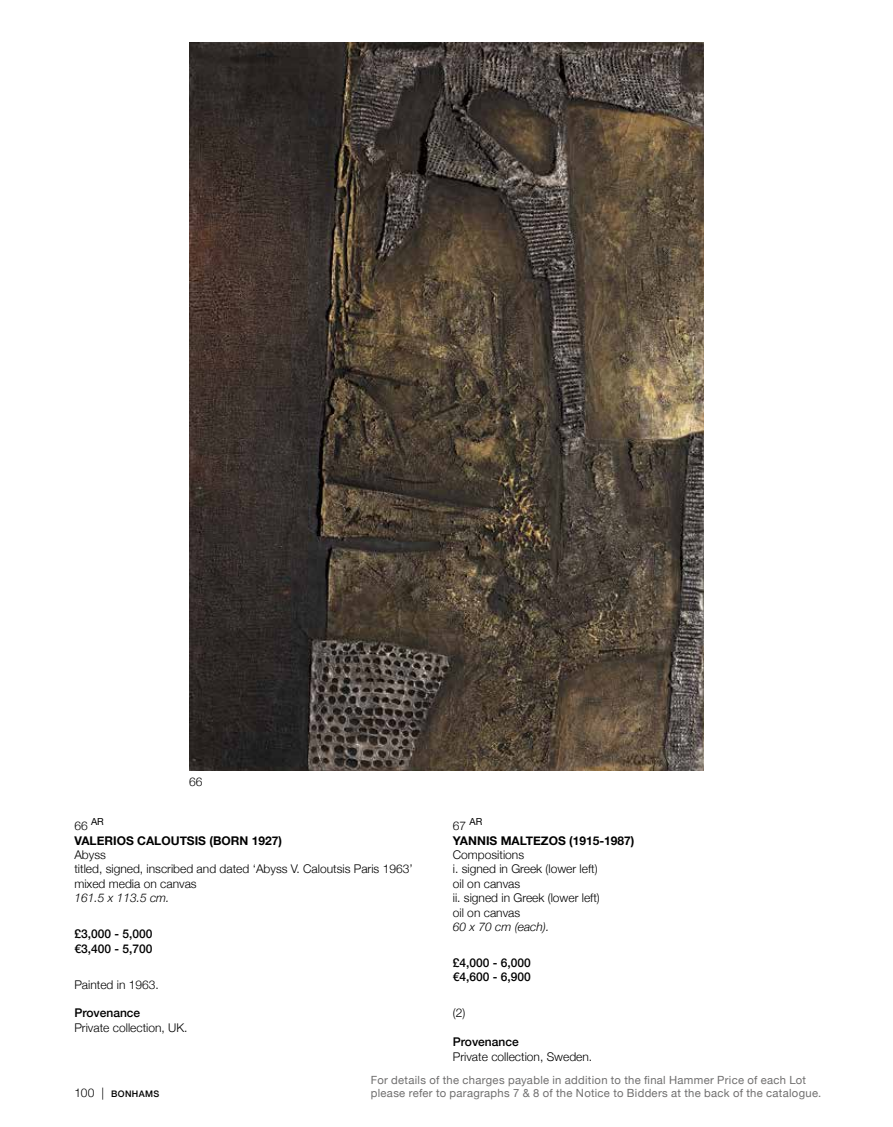
<style>
.page{position:relative;width:893px;height:1127px;background:#fff}
.page>*{position:absolute;margin:0;border:0;box-sizing:border-box;transform-origin:0 0}
.t1{font:300 12px/14.4px "Helvetica Neue";color:#000}
.t2{font:500 12px/14.4px "Helvetica Neue";color:#000}
.t3{font:700 12px "Helvetica Neue";color:#000}
.t4{font:italic 300 12px "Helvetica Neue";color:#000}
.t5{font:11.25px/12.8px "Helvetica Neue";letter-spacing:.025em;color:#706f6f}
.t6{font:9.6px "Helvetica Neue";color:#000}
.t7{font:500 9px "Helvetica Neue";letter-spacing:.035em;color:#000}
.s1{font-weight:300;font-size:12px}
</style>
<div class="page">
<img style="left:189px;top:43px;width:515px;height:728px">
<p class="t1" style="left:189px;top:773px;width:15px">66</p>
<p class="t6" style="left:91px;top:814px;width:14px">AR</p>
<p class="t3" style="left:74px;top:831px;width:209px">VALERIOS CALOUTSIS (BORN 1927)</p>
<p class="t1" style="left:74px;top:846px;width:340px">Abyss<br>titled, signed, inscribed and dated ‘Abyss V. Caloutsis Paris 1963’ mixed media on canvas</p>
<p class="t4" style="left:74px;top:888px;width:97px">161.5 x 113.5 cm.</p>
<p class="t2" style="left:74px;top:926px;width:80px">£3,000 - 5,000 €3,400 - 5,700</p>
<p class="t1" style="left:74px;top:976px;width:86px">Painted in 1963.</p>
<p class="t2" style="left:74px;top:1005px;width:67px">Provenance</p>
<p class="t1" style="left:74px;top:1019px;width:115px">Private collection, UK.</p>
<p class="t1" style="left:74px;top:818px;width:15px">66</p>
<p class="t6" style="left:470px;top:814px;width:14px">AR</p>
<p class="t3" style="left:453px;top:831px;width:183px">YANNIS MALTEZOS (1915-1987)</p>
<p class="t1" style="left:453px;top:846px;width:148px">Compositions<br>i. signed in Greek (lower left) oil on canvas<br>ii. signed in Greek (lower left) oil on canvas</p>
<p class="t4" style="left:453px;top:917px;width:98px">60 x 70 cm (each).</p>
<p class="t2" style="left:453px;top:954px;width:80px">£4,000 - 6,000 €4,600 - 6,900</p>
<p class="t1" style="left:453px;top:1005px;width:14px">(2)</p>
<p class="t2" style="left:453px;top:1034px;width:67px">Provenance</p>
<p class="t1" style="left:453px;top:1048px;width:141px">Private collection, Sweden.</p>
<p class="t1" style="left:453px;top:818px;width:15px">67</p>
<p class="t7" style="left:74px;top:1087px;width:86px"><span class="s1">100 |</span> BONHAMS</p>
<p class="t5" style="left:371px;top:1075px;width:452px">For details of the charges payable in addition to the final Hammer Price of each Lot please refer to paragraphs 7 &amp; 8 of the Notice to Bidders at the back of the catalogue.</p>
</div>
